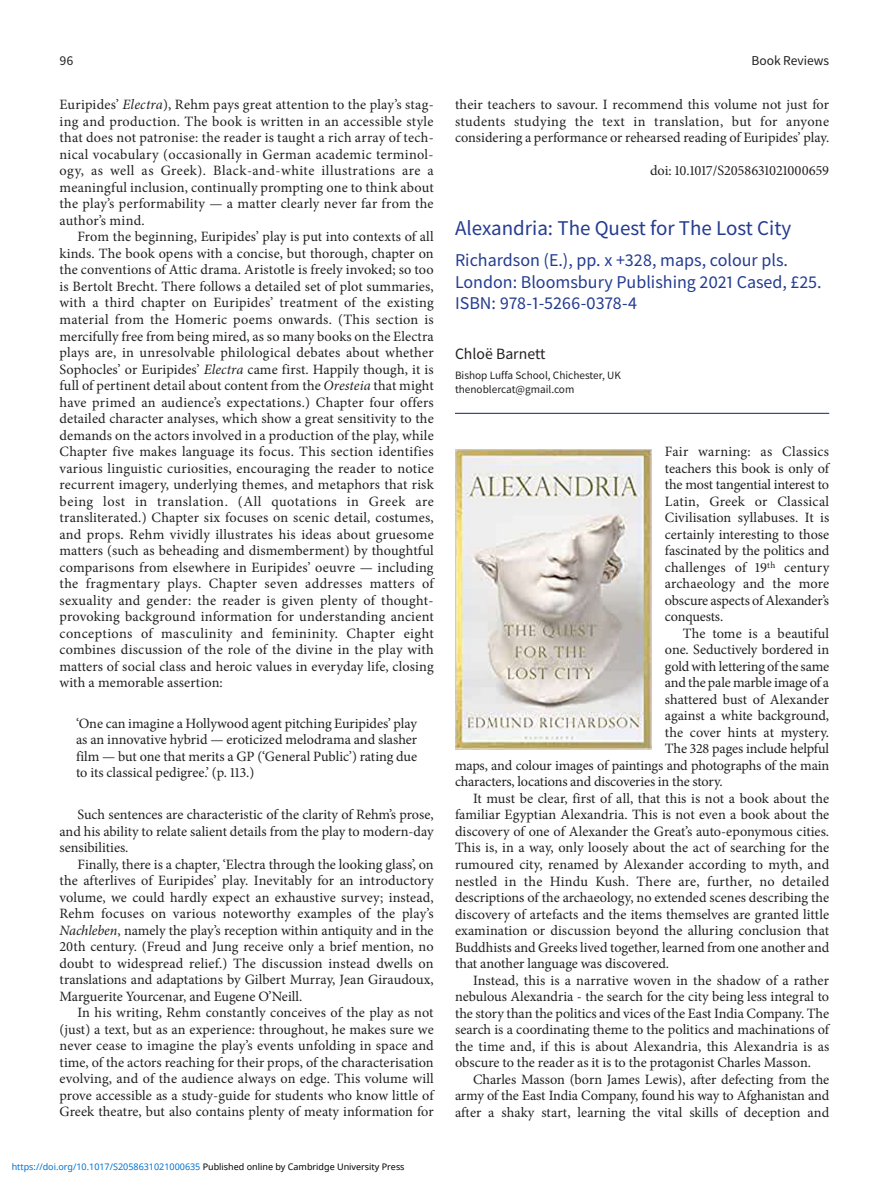
<style>
.page{position:relative;width:893px;height:1191px;background:#fff}
.page>*{position:absolute;margin:0;border:0;box-sizing:border-box;transform-origin:0 0}
.t1{font:21px "Source Sans Pro";color:#243c90}
.t2{font:18px/21px "Source Sans Pro";color:#243c90}
.t3{font:15.75px "Source Sans Pro";color:#231f20}
.t4{font:14.25px/16.5px "Minion Pro";color:#231f20;text-align:justify}
.t5{font:14.25px "Minion Pro";letter-spacing:.02em;color:#231f20}
.t6{font:13.5px "Source Sans Pro";color:#231f20}
.t7{font:11.25px/14.2px "Source Sans Pro";color:#231f20}
.t8{font:9px "Noto Sans";color:#0172cf}
.s1{font-style:italic}
.s2{color:#000}
</style>
<div class="page">
<hr style="left:455px;top:413px;width:374px;height:1px;background:#243c90">
<img style="left:455px;top:449px;width:196px;height:301px">
<p class="t6" style="left:60px;top:51px;width:16px">96</p>
<p class="t6" style="left:751px;top:51px;width:79px">Book Reviews</p>
<p class="t4" style="left:455px;top:97px;width:376px">their teachers to savour. I recommend this volume not just for students studying the text in translation, but for anyone considering a performance or rehearsed reading of Euripides’ play.</p>
<p class="t4" style="left:650px;top:163px;width:181px">doi: 10.1017/S2058631021000659</p>
<p class="t4" style="left:60px;top:97px;width:376px">Euripides’ <span class="s1">Electra</span>), Rehm pays great attention to the play’s stag&shy;ing and production. The book is written in an accessible style that does not patronise: the reader is taught a rich array of tech&shy;nical vocabulary (occasionally in German academic terminol&shy;ogy, as well as Greek). Black-and-white illustrations are a meaningful inclusion, continually prompting one to think about the play’s performability — a matter clearly never far from the author’s mind.</p>
<p class="t4" style="left:60px;top:229px;width:376px;text-indent:18px">From the beginning, Euripides’ play is put into contexts of all kinds. The book opens with a concise, but thorough, chapter on the conventions of Attic drama. Aristotle is freely invoked; so too is Bertolt Brecht. There follows a detailed set of plot summaries, with a third chapter on Euripides’ treatment of the existing material from the Homeric poems onwards. (This section is mercifully free from being mired, as so many books on the Electra plays are, in unresolvable philological debates about whether Sophocles’ or Euripides’ <span class="s1">Electra</span> came first. Happily though, it is full of pertinent detail about content from the <span class="s1">Oresteia</span> that might have primed an audience’s expectations.) Chapter four offers detailed character analyses, which show a great sensitivity to the demands on the actors involved in a production of the play, while Chapter five makes language its focus. This section identifies various linguistic curiosities, encouraging the reader to notice recurrent imagery, underlying themes, and metaphors that risk being lost in translation. (All quotations in Greek are transliterated.) Chapter six focuses on scenic detail, costumes, and props. Rehm vividly illustrates his ideas about gruesome matters (such as beheading and dismemberment) by thoughtful comparisons from elsewhere in Euripides’ oeuvre — including the fragmentary plays. Chapter seven addresses matters of sexuality and gender: the reader is given plenty of thought&shy;provoking background information for understanding ancient conceptions of masculinity and femininity. Chapter eight combines discussion of the role of the divine in the play with matters of social class and heroic values in everyday life, closing with a memorable assertion:</p>
<p class="t4" style="left:76px;top:715px;width:343px">‘One can imagine a Hollywood agent pitching Euripides’ play as an innovative hybrid — eroticized melodrama and slasher film — but one that merits a GP (‘General Public’) rating due to its classical pedigree.’ (p. 113.)</p>
<p class="t4" style="left:60px;top:806px;width:376px;text-indent:18px">Such sentences are characteristic of the clarity of Rehm’s prose, and his ability to relate salient details from the play to modern-day sensibilities.</p>
<p class="t4" style="left:60px;top:856px;width:376px;text-indent:18px">Finally, there is a chapter, ‘Electra through the looking glass’, on the afterlives of Euripides’ play. Inevitably for an introductory volume, we could hardly expect an exhaustive survey; instead, Rehm focuses on various noteworthy examples of the play’s <span class="s1">Nachleben</span>, namely the play’s reception within antiquity and in the 20th century. (Freud and Jung receive only a brief mention, no doubt to widespread relief.) The discussion instead dwells on translations and adaptations by Gilbert Murray, Jean Giraudoux, Marguerite Yourcenar, and Eugene O’Neill.</p>
<p class="t4" style="left:60px;top:1004px;width:376px;text-indent:18px">In his writing, Rehm constantly conceives of the play as not (just) a text, but as an experience: throughout, he makes sure we never cease to imagine the play’s events unfolding in space and time, of the actors reaching for their props, of the characterisation evolving, and of the audience always on edge. This volume will prove accessible as a study-guide for students who know little of Greek theatre, but also contains plenty of meaty information for</p>
<h1 class="t1" style="left:455px;top:215px;width:338px">Alexandria: The Quest for The Lost City</h1>
<p class="t2" style="left:455px;top:250px;width:368px">Richardson (E.), pp. x +328, maps, colour pls.<br>London: Bloomsbury Publishing 2021 Cased, £25.<br>ISBN: 978-1-5266-0378-4</p>
<p class="t3" style="left:455px;top:343px;width:92px">Chloë Barnett</p>
<p class="t7" style="left:455px;top:368px;width:167px">Bishop Luffa School, Chichester, UK thenoblercat@gmail.com</p>
<p class="t4" style="left:665px;top:443px;width:166px">Fair warning: as Classics teachers this book is only of the most tangential interest to Latin, Greek or Classical Civilisation syllabuses. It is certainly interesting to those fascinated by the politics and challenges of 19<sup>th</sup> century archaeology and the more obscure aspects of Alexander’s conquests.</p>
<p class="t4" style="left:683px;top:625px;width:148px">The tome is a beautiful</p>
<p class="t4" style="left:665px;top:641px;width:166px">one. Seductively bordered in</p>
<p class="t4" style="left:665px;top:658px;width:166px">gold with lettering of the same</p>
<p class="t4" style="left:665px;top:674px;width:166px">and the pale marble image of a</p>
<p class="t4" style="left:665px;top:691px;width:166px">shattered bust of Alexander</p>
<p class="t4" style="left:665px;top:707px;width:166px">against a white background,</p>
<p class="t4" style="left:665px;top:724px;width:166px">the cover hints at mystery.</p>
<p class="t4" style="left:665px;top:740px;width:166px">The 328 pages include helpful</p>
<p class="t4" style="left:455px;top:757px;width:376px">maps, and colour images of paintings and photographs of the main</p>
<p class="t4" style="left:455px;top:773px;width:269px">characters, locations and discoveries in the story.</p>
<p class="t4" style="left:473px;top:790px;width:358px">It must be clear, first of all, that this is not a book about the</p>
<p class="t4" style="left:455px;top:806px;width:376px">familiar Egyptian Alexandria. This is not even a book about the</p>
<p class="t4" style="left:455px;top:823px;width:376px">discovery of one of Alexander the Great’s auto-eponymous cities.</p>
<p class="t4" style="left:455px;top:839px;width:376px">This is, in a way, only loosely about the act of searching for the</p>
<p class="t4" style="left:455px;top:856px;width:376px">rumoured city, renamed by Alexander according to myth, and</p>
<p class="t5" style="left:455px;top:871px;width:376px">nestled in the Hindu Kush. There are, further, no detailed</p>
<p class="t4" style="left:455px;top:889px;width:376px">descriptions of the archaeology, no extended scenes describing the</p>
<p class="t4" style="left:455px;top:905px;width:376px">discovery of artefacts and the items themselves are granted little</p>
<p class="t4" style="left:455px;top:922px;width:376px">examination or discussion beyond the alluring conclusion that</p>
<p class="t4" style="left:455px;top:938px;width:376px">Buddhists and Greeks lived together, learned from one another and</p>
<p class="t4" style="left:455px;top:955px;width:216px">that another language was discovered.</p>
<p class="t4" style="left:473px;top:971px;width:358px">Instead, this is a narrative woven in the shadow of a rather</p>
<p class="t4" style="left:455px;top:988px;width:376px">nebulous Alexandria - the search for the city being less integral to</p>
<p class="t4" style="left:455px;top:1004px;width:376px">the story than the politics and vices of the East India Company. The</p>
<p class="t4" style="left:455px;top:1021px;width:376px">search is a coordinating theme to the politics and machinations of</p>
<p class="t4" style="left:455px;top:1037px;width:376px">the time and, if this is about Alexandria, this Alexandria is as</p>
<p class="t4" style="left:455px;top:1054px;width:358px">obscure to the reader as it is to the protagonist Charles Masson.</p>
<p class="t4" style="left:473px;top:1070px;width:358px">Charles Masson (born James Lewis), after defecting from the</p>
<p class="t4" style="left:455px;top:1087px;width:376px">army of the East India Company, found his way to Afghanistan and</p>
<p class="t4" style="left:455px;top:1103px;width:376px">after a shaky start, learning the vital skills of deception and</p>
<p class="t8" style="left:12px;top:1160px;width:394px">https://doi.org/10.1017/S2058631021000635 <span class="s2">Published online by Cambridge University Press</span></p>
</div>
